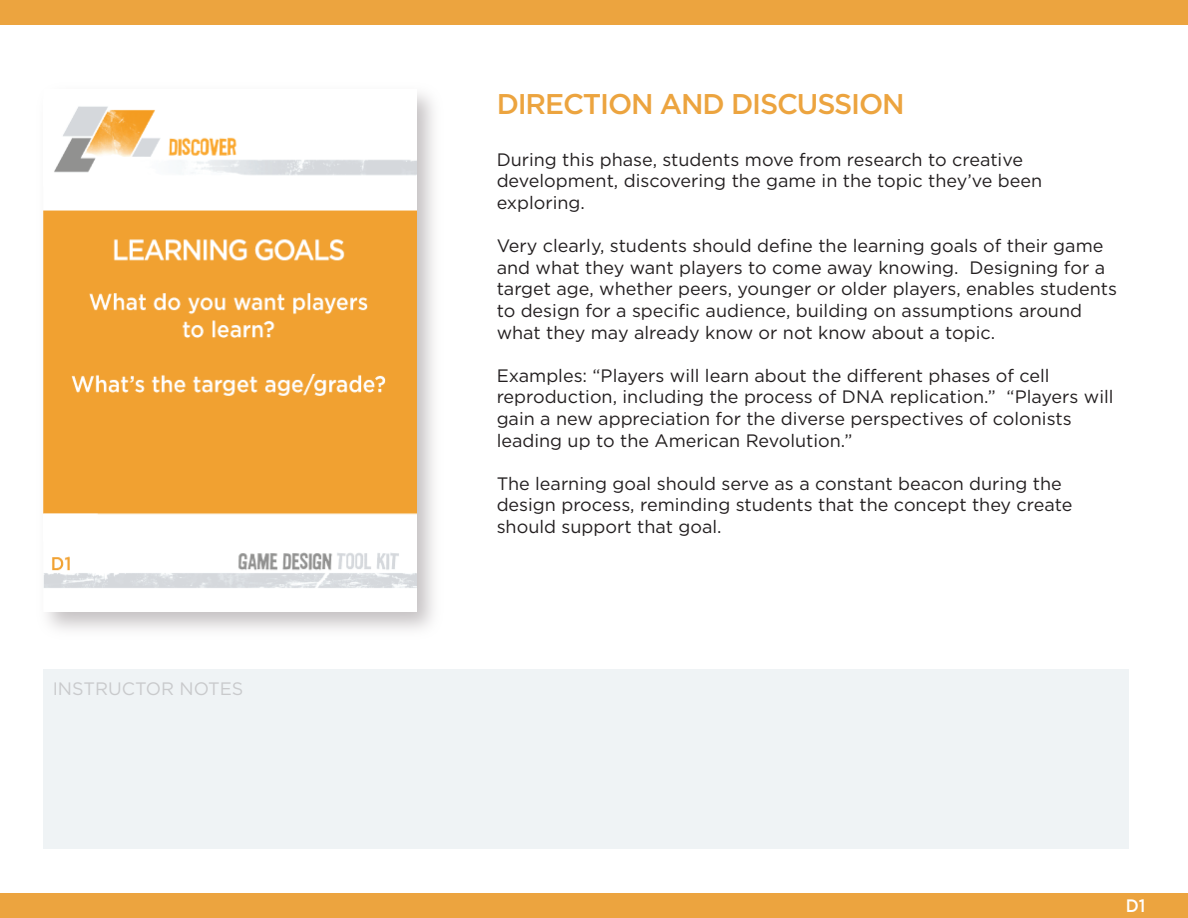
<style>
.page{position:relative;width:1188px;height:918px;background:#fff}
.page>*{position:absolute;margin:0;border:0;box-sizing:border-box;transform-origin:0 0}
.t1{font:500 28.5px "Gotham";letter-spacing:-.04em;color:#eca43f}
.t2{font:18px/21.6px "Gotham";color:#231f20}
.t3{font:18px "Gotham";color:#c9cacc}
.t4{font:500 18px "Gotham";color:#fff;scale:.93 1}
</style>
<div class="page">
<div style="left:43px;top:669px;width:1086px;height:180px;background:#eff3f5"></div>
<img style="left:47px;top:93px;width:387px;height:537px">
<img style="left:43px;top:93px;width:373px;height:519px">
<div style="left:0;top:893px;width:1188px;height:25px;background:#eca43f"></div>
<div style="left:0;top:0;width:1188px;height:25px;background:#eca43f"></div>
<p class="t3" style="left:53px;top:679px;width:192px">INSTRUCTOR NOTES</p>
<p class="t1" style="left:497px;top:87px;width:409px">DIRECTION AND DISCUSSION</p>
<p class="t2" style="left:497px;top:148px;width:547px">During this phase, students move from research to creative development, discovering the game in the topic they’ve been exploring.</p>
<p class="t2" style="left:497px;top:235px;width:622px">Very clearly, students should define the learning goals of their game and what they want players to come away knowing. Designing for a target age, whether peers, younger or older players, enables students to design for a specific audience, building on assumptions around what they may already know or not know about a topic.</p>
<p class="t2" style="left:497px;top:364px;width:618px">Examples: “Players will learn about the different phases of cell reproduction, including the process of DNA replication.” “Players will gain a new appreciation for the diverse perspectives of colonists leading up to the American Revolution.”</p>
<p class="t2" style="left:497px;top:472px;width:577px">The learning goal should serve as a constant beacon during the design process, reminding students that the concept they create should support that goal.</p>
<p class="t4" style="left:1126px;top:896px;width:23px">D1</p>
</div>
